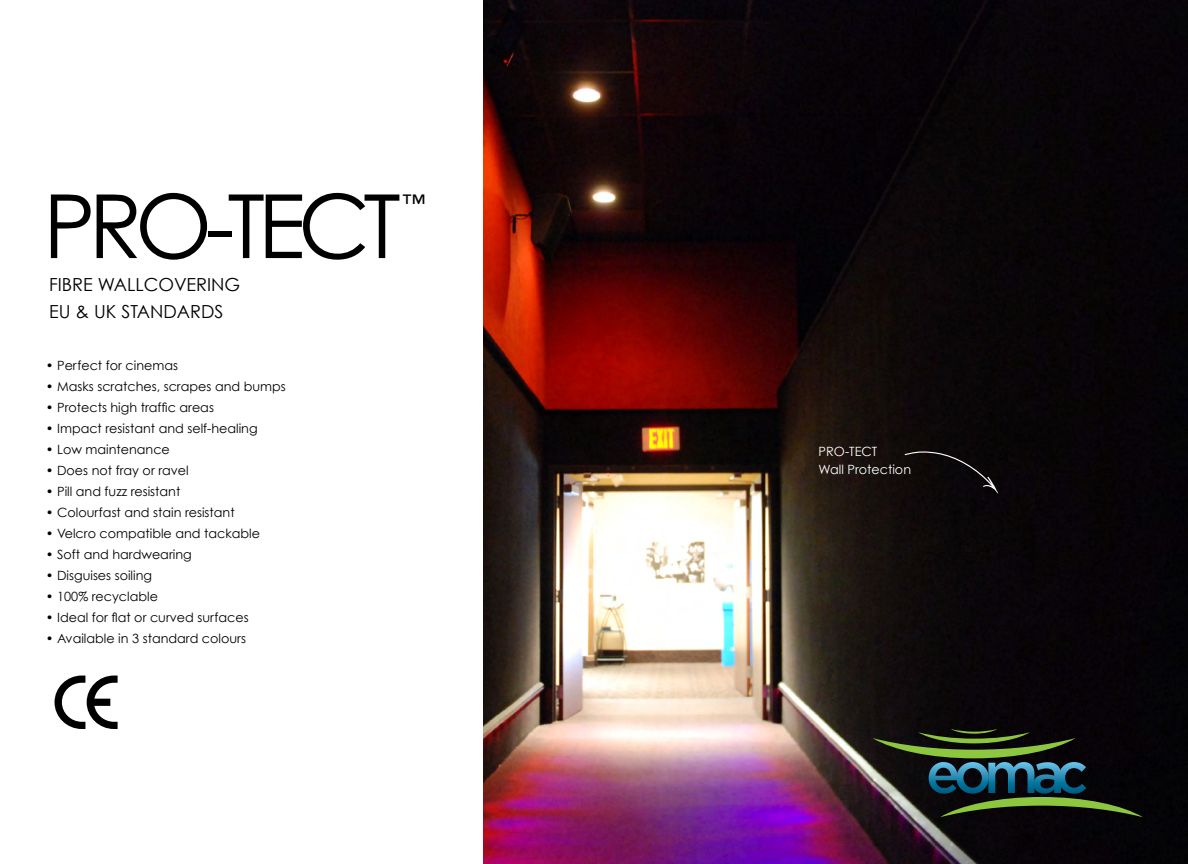
<style>
.page{position:relative;width:1188px;height:864px;background:#fff}
.page>*{position:absolute;margin:0;border:0;box-sizing:border-box;transform-origin:0 0}
.t1{font:88.5px "Century Gothic";letter-spacing:-.08em;color:#000}
.t2{font:22.5px "Century Gothic";color:#000}
.t3{font:18px/27px "Century Gothic";color:#000}
.t4{font:12.75px "Century Gothic";color:#000}
.t5{font:12.75px/18px "Century Gothic";color:#fff}
</style>
<div class="page">
<img style="left:484px;top:0;width:704px;height:864px">
<svg style="left:873px;top:729px;width:270px;height:88px;background:#25352a"></svg>
<div style="left:904px;top:451px;width:94px;height:43px;background:#0b0809"></div>
<svg style="left:55px;top:676px;width:63px;height:53px"></svg>
<h1 class="t1" style="left:43px;top:172px;width:359px">PRO-TECT</h1>
<h2 class="t2" style="left:403px;top:189px;width:24px">™</h2>
<h3 class="t3" style="left:49px;top:270px;width:193px">FIBRE WALLCOVERING<br>EU &amp; UK STANDARDS</h3>
<p class="t4" style="left:46px;top:357px;width:134px">• Perfect for cinemas</p>
<p class="t4" style="left:46px;top:378px;width:241px">• Masks scratches, scrapes and bumps</p>
<p class="t4" style="left:46px;top:399px;width:170px">• Protects high traffic areas</p>
<p class="t4" style="left:46px;top:420px;width:213px">• Impact resistant and self-healing</p>
<p class="t4" style="left:46px;top:441px;width:126px">• Low maintenance</p>
<p class="t4" style="left:46px;top:462px;width:144px">• Does not fray or ravel</p>
<p class="t4" style="left:46px;top:483px;width:136px">• Pill and fuzz resistant</p>
<p class="t4" style="left:46px;top:504px;width:190px">• Colourfast and stain resistant</p>
<p class="t4" style="left:46px;top:525px;width:216px">• Velcro compatible and tackable</p>
<p class="t4" style="left:46px;top:546px;width:147px">• Soft and hardwearing</p>
<p class="t4" style="left:46px;top:567px;width:108px">• Disguises soiling</p>
<p class="t4" style="left:46px;top:588px;width:114px">• 100% recyclable</p>
<p class="t4" style="left:46px;top:609px;width:204px">• Ideal for flat or curved surfaces</p>
<p class="t4" style="left:46px;top:630px;width:202px">• Available in 3 standard colours</p>
<p class="t5" style="left:819px;top:442px;width:94px">PRO-TECT<br>Wall Protection</p>
</div>
